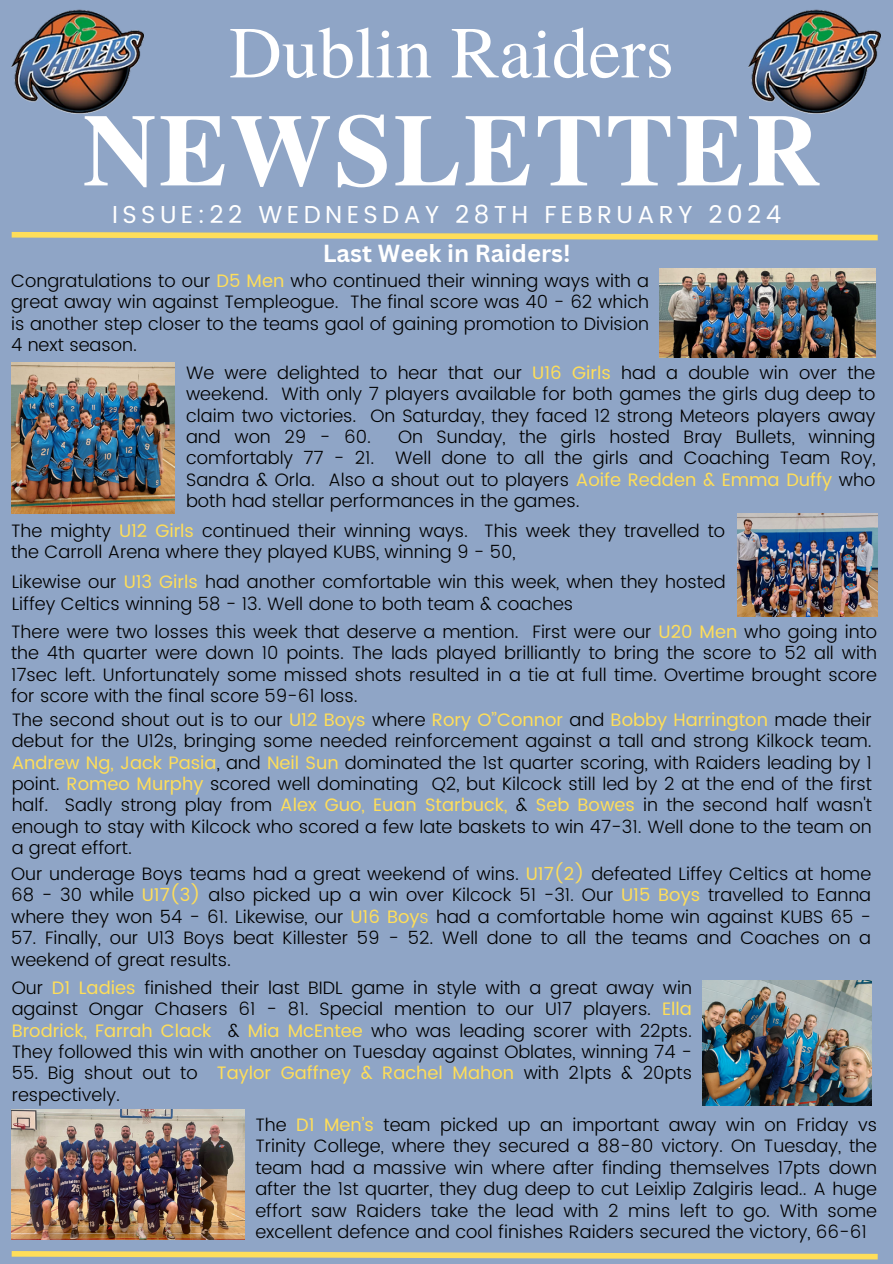
<style>
.page{position:relative;width:893px;height:1264px;background:#fff}
.page>*{position:absolute;margin:0;border:0;box-sizing:border-box;transform-origin:0 0}
.t1{font:700 102.3px "Te X Gyre Termes";letter-spacing:.02em;color:#fff}
.t2{font:73.05px "Te X Gyre Termes";color:#fff}
.t3{font:24.45px "Poppins";letter-spacing:.18em;color:#fff}
.t4{font:700 24px "Canva Sans";color:#fff}
.t5{font:300 18px/21.3px "Poppins";color:#000;text-align:justify}
.s1{font-weight:400;color:#ffde59}
.s2{color:#ffde59}
</style>
<div class="page">
<div style="left:0;top:0;width:892px;height:1263px;background:#8fa5c6"></div>
<img style="left:11px;top:9px;width:133px;height:105px">
<img style="left:748px;top:9px;width:133px;height:105px">
<svg style="left:11px;top:1251px;width:867px;height:9px"></svg>
<svg style="left:11px;top:232px;width:867px;height:9px"></svg>
<img style="left:659px;top:269px;width:216px;height:89px">
<img style="left:11px;top:362px;width:163px;height:151px">
<img style="left:737px;top:514px;width:140px;height:102px">
<img style="left:702px;top:980px;width:169px;height:125px">
<img style="left:11px;top:1109px;width:233px;height:129px">
<p class="t2" style="left:229px;top:0;width:446px">Dublin Raiders</p>
<p class="t1" style="left:83px;top:71px;width:739px">NEWSLETTER</p>
<p class="t3" style="left:112px;top:200px;width:670px">ISSUE:22 WEDNESDAY 28TH FEBRUARY 2024</p>
<h1 class="t4" style="left:323px;top:236px;width:249px">Last Week in Raiders!</h1>
<p class="t5" style="left:11px;top:270px;width:639px">Congratulations to our <span class="s1">D5 Men</span> who continued their winning ways with a great away win against Templeogue. The final score was 40 - 62 which is another step closer to the teams gaol of gaining promotion to Division 4 next season.</p>
<p class="t5" style="left:186px;top:362px;width:690px">We were delighted to hear that our <span class="s1">U16 Girls</span> had a double win over the weekend. With only 7 players available for both games the girls dug deep to claim two victories. On Saturday, they faced 12 strong Meteors players away and won 29 - 60.</p>
<p class="t5" style="left:186px;top:426px;width:690px;text-indent:212px">On Sunday, the girls hosted Bray Bullets, winning comfortably 77 - 21. Well done to all the girls and Coaching Team Roy, Sandra &amp; Orla. Also a shout out to players <span class="s1">Aoife Redden &amp; Emma Duffy</span> who both had stellar performances in the games.</p>
<p class="t5" style="left:11px;top:519px;width:715px">The mighty <span class="s1">U12 Girls</span> continued their winning ways. This week they travelled to the Carroll Arena where they played KUBS, winning 9 - 50,</p>
<p class="t5" style="left:12px;top:571px;width:715px">Likewise our <span class="s1">U13 Girls</span> had another comfortable win this week, when they hosted<br>Liffey Celtics winning 58 - 13. Well done to both team &amp; coaches</p>
<p class="t5" style="left:11px;top:621px;width:867px">There were two losses this week that deserve a mention. First were our <span class="s1">U20 Men</span> who going into the 4th quarter were down 10 points. The lads played brilliantly to bring the score to 52 all with 17sec left. Unfortunately some missed shots resulted in a tie at full time. Overtime brought score for score with the final score 59-61 loss.</p>
<p class="t5" style="left:12px;top:709px;width:861px">The second shout out is to our <span class="s1">U12 Boys</span> where <span class="s1">Rory O’’Connor</span> and <span class="s1">Bobby Harrington</span> made their debut for the U12s, bringing some needed reinforcement against a tall and strong Kilkock team.<br><span class="s1">Andrew Ng, Jack Pasia</span>, and <span class="s1">Neil Sun</span> dominated the 1st quarter scoring, with Raiders leading by 1 point. <span class="s1">Romeo Murphy</span> scored well dominating Q2, but Kilcock still led by 2 at the end of the first half. Sadly strong play from <span class="s1">Alex Guo, Euan Starbuck,</span> &amp; <span class="s1">Seb Bowes</span> in the second half wasn't enough to stay with Kilcock who scored a few late baskets to win 47-31. Well done to the team on a great effort.</p>
<p class="t5" style="left:11px;top:863px;width:861px">Our underage Boys teams had a great weekend of wins. <span class="s1">U17(2)</span> defeated Liffey Celtics at home 68 - 30 while <span class="s1">U17(3)</span> also picked up a win over Kilcock 51 -31. Our <span class="s1">U15 Boys</span> travelled to Eanna where they won 54 - 61. Likewise, our <span class="s1">U16 Boy</span><span class="s2">s</span> had a comfortable home win against KUBS 65 -</p>
<p class="t5" style="left:11px;top:927px;width:861px">57. Finally, our U13 Boys beat Killester 59 - 52. Well done to all the teams and Coaches on a weekend of great results.</p>
<p class="t5" style="left:12px;top:976px;width:681px">Our <span class="s1">D1 Ladies</span> finished their last BIDL game in style with a great away win against Ongar Chasers 61 - 81. Special mention to our U17 players. <span class="s1">Ella Brodrick, Farrah Clack</span> &amp; <span class="s1">Mia McEntee</span> who was leading scorer with 22pts.<br>They followed this win with another on Tuesday against Oblates, winning 74 -</p>
<p class="t5" style="left:12px;top:1062px;width:681px">55. Big shout out to <span class="s1">Taylor Gaffney &amp; Rachel Mahon</span> with 21pts &amp; 20pts respectively.</p>
<p class="t5" style="left:255px;top:1114px;width:623px">The <span class="s1">D1 Men’s</span> team picked up an important away win on Friday vs Trinity College, where they secured a 88-80 victory. On Tuesday, the team had a massive win where after finding themselves 17pts down after the 1st quarter, they dug deep to cut Leixlip Zalgiris lead.. A huge effort saw Raiders take the lead with 2 mins left to go. With some excellent defence and cool finishes Raiders secured the victory, 66-61</p>
</div>
